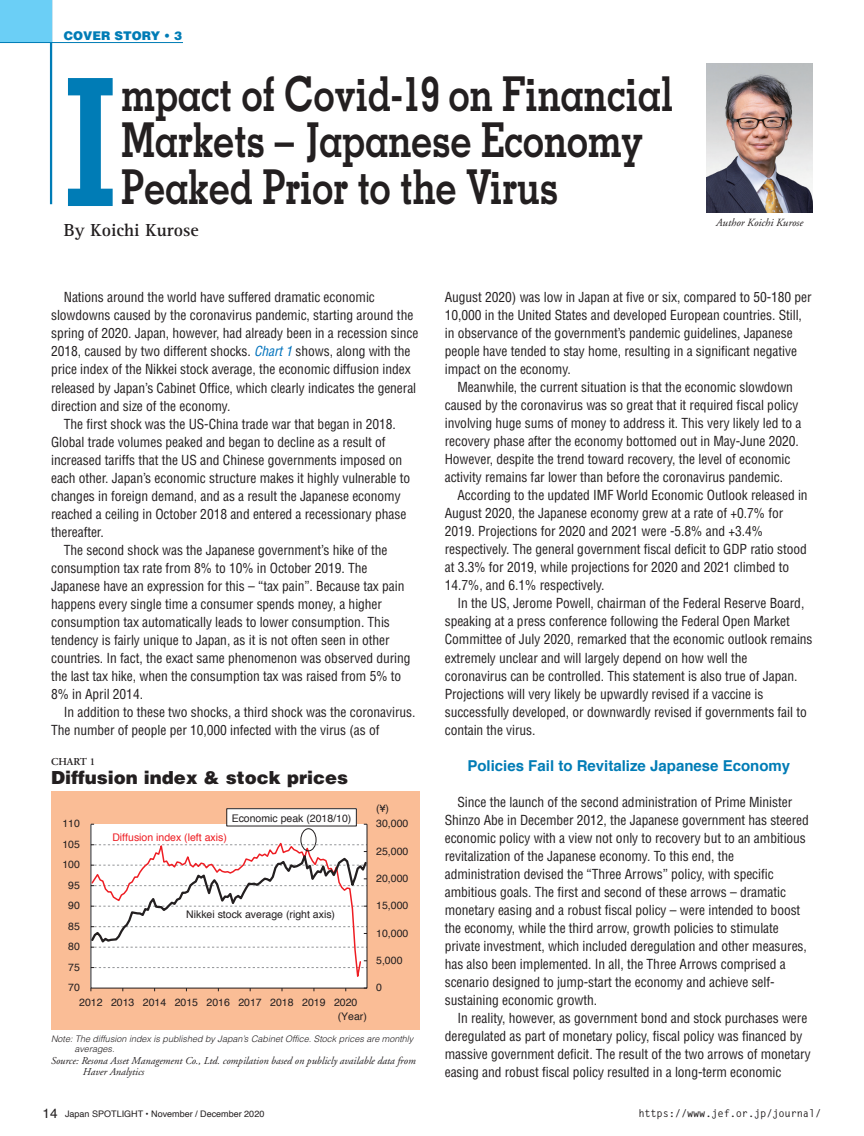
<style>
.page{position:relative;width:864px;height:1136px;background:#fff}
.page>*{position:absolute;margin:0;border:0;box-sizing:border-box;transform-origin:0 0}
.t1{font:700 177.15px "Memphis";color:#007cb6;scale:.9 1}
.t2{font:700 48px/46.5px "Memphis";letter-spacing:-.01em;color:#231f20;scale:.8 1}
.t3{font:900 18px "Helvetica";color:#231f20}
.t4{font:700 18px "Rotis Serif";color:#231f20}
.t5{font:700 15px "Helvetica";color:#007cb6}
.t6{font:condensed 13.5px/18px "Helvetica";letter-spacing:-.005em;color:#231f20}
.t7{font:900 12px "Helvetica";color:#007cb6}
.t8{font:italic 10.95px "Adobe Garamond";color:#231f20}
.t9{font:10.5px/13.8px "Helvetica";color:#231f20}
.t10{font:italic 10.5px/11.2px "Adobe Garamond";color:#231f20}
.t11{font:700 10.5px "Letter Gothic Std";letter-spacing:-.02em;color:#231f20}
.t12{font:10.5px "Helvetica";color:#ee1d23}
.t13{font:600 10.5px "Adobe Garamond";color:#231f20}
.t14{font:italic 300 9px/10.5px "Helvetica";color:#231f20}
.t15{font:9px "Helvetica";color:#231f20}
.s1{font-style:italic;color:#0072bc}
.s2{font-size:13.5px}
</style>
<div class="page">
<hr style="left:50px;top:0;width:2px;height:204px;background:#007cb6">
<div style="left:0;top:0;width:51px;height:43px;background:#6bcff6"></div>
<hr style="left:0;top:42px;width:183px;height:1px;background:#007cb6">
<img style="left:706px;top:64px;width:106px;height:149px">
<div style="left:51px;top:791px;width:368px;height:238px;background:#fabd96"></div>
<div style="left:91px;top:824px;width:276px;height:163px;background:#fff"></div>
<svg style="left:90px;top:839px;width:272px;height:147px"></svg>
<div style="left:227px;top:808px;width:129px;height:17px;background:#fff"></div>
<div style="left:226px;top:808px;width:130px;height:18px;border:1px solid #231f20"></div>
<div style="left:300px;top:828px;width:16px;height:23px;border:1px solid #231f20;border-radius:50%"></div>
<svg style="left:90px;top:844px;width:278px;height:103px"></svg>
<p class="t7" style="left:64px;top:28px;width:120px">COVER STORY • 3</p>
<h1 class="t1" style="left:64px;top:32px;width:60px">I</h1>
<h2 class="t2" style="left:121px;top:70px;width:691px">mpact of Covid-19 on Financial<br>Markets – Japanese Economy<br>Peaked Prior to the Virus</h2>
<h3 class="t4" style="left:64px;top:220px;width:136px">By Koichi Kurose</h3>
<p class="t8" style="left:716px;top:217px;width:88px">Author Koichi Kurose</p>
<p class="t6" style="left:64px;top:288px;width:312px">Nations around the world have suffered dramatic economic</p>
<p class="t6" style="left:51px;top:306px;width:363px">slowdowns caused by the coronavirus pandemic, starting around the</p>
<p class="t6" style="left:51px;top:324px;width:368px">spring of 2020. Japan, however, had already been in a recession since</p>
<p class="t6" style="left:51px;top:342px;width:361px">2018, caused by two different shocks. <span class="s1">Chart 1</span> shows, along with the</p>
<p class="t6" style="left:51px;top:360px;width:361px">price index of the Nikkei stock average, the economic diffusion index</p>
<p class="t6" style="left:51px;top:378px;width:366px">released by Japan’s Cabinet Office, which clearly indicates the general</p>
<p class="t6" style="left:51px;top:396px;width:181px">direction and size of the economy.</p>
<p class="t6" style="left:64px;top:414px;width:333px">The first shock was the US-China trade war that began in 2018.</p>
<p class="t6" style="left:51px;top:432px;width:336px">Global trade volumes peaked and began to decline as a result of</p>
<p class="t6" style="left:51px;top:450px;width:352px">increased tariffs that the US and Chinese governments imposed on</p>
<p class="t6" style="left:51px;top:468px;width:360px">each other. Japan’s economic structure makes it highly vulnerable to</p>
<p class="t6" style="left:51px;top:486px;width:351px">changes in foreign demand, and as a result the Japanese economy</p>
<p class="t6" style="left:51px;top:504px;width:356px">reached a ceiling in October 2018 and entered a recessionary phase</p>
<p class="t6" style="left:51px;top:522px;width:54px">thereafter.</p>
<p class="t6" style="left:64px;top:540px;width:325px">The second shock was the Japanese government’s hike of the</p>
<p class="t6" style="left:51px;top:558px;width:318px">consumption tax rate from 8% to 10% in October 2019. The</p>
<p class="t6" style="left:51px;top:576px;width:355px">Japanese have an expression for this – “tax pain”. Because tax pain</p>
<p class="t6" style="left:51px;top:594px;width:332px">happens every single time a consumer spends money, a higher</p>
<p class="t6" style="left:51px;top:612px;width:340px">consumption tax automatically leads to lower consumption. This</p>
<p class="t6" style="left:51px;top:630px;width:340px">tendency is fairly unique to Japan, as it is not often seen in other</p>
<p class="t6" style="left:51px;top:648px;width:361px">countries. In fact, the exact same phenomenon was observed during</p>
<p class="t6" style="left:51px;top:666px;width:351px">the last tax hike, when the consumption tax was raised from 5% to</p>
<p class="t6" style="left:51px;top:684px;width:93px">8% in April 2014.</p>
<p class="t6" style="left:64px;top:702px;width:353px">In addition to these two shocks, a third shock was the coronavirus.</p>
<p class="t6" style="left:51px;top:720px;width:330px">The number of people per 10,000 infected with the virus (as of</p>
<p class="t13" style="left:51px;top:756px;width:45px">CHART 1</p>
<h3 class="t3" style="left:51px;top:765px;width:298px">Diffusion index &amp; stock prices</h3>
<p class="t9" style="left:62px;top:817px;width:19px">110</p>
<p class="t9" style="left:62px;top:837px;width:19px">105</p>
<p class="t9" style="left:62px;top:858px;width:19px">100</p>
<p class="t9" style="left:68px;top:878px;width:13px">95</p>
<p class="t9" style="left:68px;top:899px;width:13px">90</p>
<p class="t9" style="left:68px;top:919px;width:13px">85</p>
<p class="t9" style="left:68px;top:939px;width:13px">80</p>
<p class="t9" style="left:68px;top:960px;width:13px">75</p>
<p class="t9" style="left:68px;top:980px;width:13px">70</p>
<p class="t9" style="left:231px;top:811px;width:121px">Economic peak (2018/10)</p>
<p class="t12" style="left:112px;top:829px;width:116px">Diffusion index (left axis)</p>
<p class="t9" style="left:186px;top:907px;width:150px">Nikkei stock average (right axis)</p>
<p class="t9" style="left:337px;top:995px;width:31px;text-indent:-258px">2012 2013 2014 2015 2016 2017 2018 2019 2020 (Year)</p>
<p class="t9" style="left:376px;top:801px;width:14px">(¥)</p>
<p class="t9" style="left:376px;top:817px;width:34px">30,000</p>
<p class="t9" style="left:376px;top:844px;width:34px">25,000</p>
<p class="t9" style="left:376px;top:871px;width:34px">20,000</p>
<p class="t9" style="left:376px;top:899px;width:34px">15,000</p>
<p class="t9" style="left:376px;top:926px;width:34px">10,000</p>
<p class="t9" style="left:376px;top:953px;width:28px">5,000</p>
<p class="t9" style="left:376px;top:980px;width:7px">0</p>
<p class="t14" style="left:74px;top:1033px;width:340px;text-indent:-23px">Note: The diffusion index is published by Japan’s Cabinet Office. Stock prices are monthly averages.</p>
<p class="t10" style="left:83px;top:1055px;width:334px;text-indent:-32px">Source: Resona Asset Management Co., Ltd. compilation based on publicly available data from<br>Haver Analytics</p>
<p class="t6" style="left:444px;top:288px;width:368px">August 2020) was low in Japan at five or six, compared to 50-180 per 10,000 in the United States and developed European countries. Still, in observance of the government’s pandemic guidelines, Japanese people have tended to stay home, resulting in a significant negative impact on the economy.</p>
<p class="t6" style="left:444px;top:378px;width:358px;text-indent:13px">Meanwhile, the current situation is that the economic slowdown caused by the coronavirus was so great that it required fiscal policy involving huge sums of money to address it. This very likely led to a recovery phase after the economy bottomed out in May-June 2020.<br>However, despite the trend toward recovery, the level of economic activity remains far lower than before the coronavirus pandemic.</p>
<p class="t6" style="left:444px;top:486px;width:364px;text-indent:13px">According to the updated IMF World Economic Outlook released in August 2020, the Japanese economy grew at a rate of +0.7% for 2019. Projections for 2020 and 2021 were -5.8% and +3.4% respectively. The general government fiscal deficit to GDP ratio stood at 3.3% for 2019, while projections for 2020 and 2021 climbed to 14.7%, and 6.1% respectively.</p>
<p class="t6" style="left:444px;top:594px;width:369px;text-indent:13px">In the US, Jerome Powell, chairman of the Federal Reserve Board, speaking at a press conference following the Federal Open Market Committee of July 2020, remarked that the economic outlook remains extremely unclear and will largely depend on how well the coronavirus can be controlled. This statement is also true of Japan.<br>Projections will very likely be upwardly revised if a vaccine is successfully developed, or downwardly revised if governments fail to contain the virus.</p>
<p class="t5" style="left:467px;top:753px;width:324px">Policies Fail to Revitalize Japanese Economy</p>
<p class="t6" style="left:444px;top:792px;width:365px;text-indent:13px">Since the launch of the second administration of Prime Minister Shinzo Abe in December 2012, the Japanese government has steered economic policy with a view not only to recovery but to an ambitious revitalization of the Japanese economy. To this end, the administration devised the “Three Arrows” policy, with specific ambitious goals. The first and second of these arrows – dramatic monetary easing and a robust fiscal policy – were intended to boost the economy, while the third arrow, growth policies to stimulate private investment, which included deregulation and other measures, has also been implemented. In all, the Three Arrows comprised a scenario designed to jump-start the economy and achieve self&shy;sustaining economic growth.</p>
<p class="t6" style="left:444px;top:1008px;width:367px;text-indent:13px">In reality, however, as government bond and stock purchases were deregulated as part of monetary policy, fiscal policy was financed by massive government deficit. The result of the two arrows of monetary easing and robust fiscal policy resulted in a long-term economic</p>
<p class="t15" style="left:43px;top:1106px;width:223px"><span class="s2">14</span> Japan SPOTLIGHT • November / December 2020</p>
<p class="t11" style="left:638px;top:1106px;width:184px">https://www.jef.or.jp/journal/</p>
</div>
